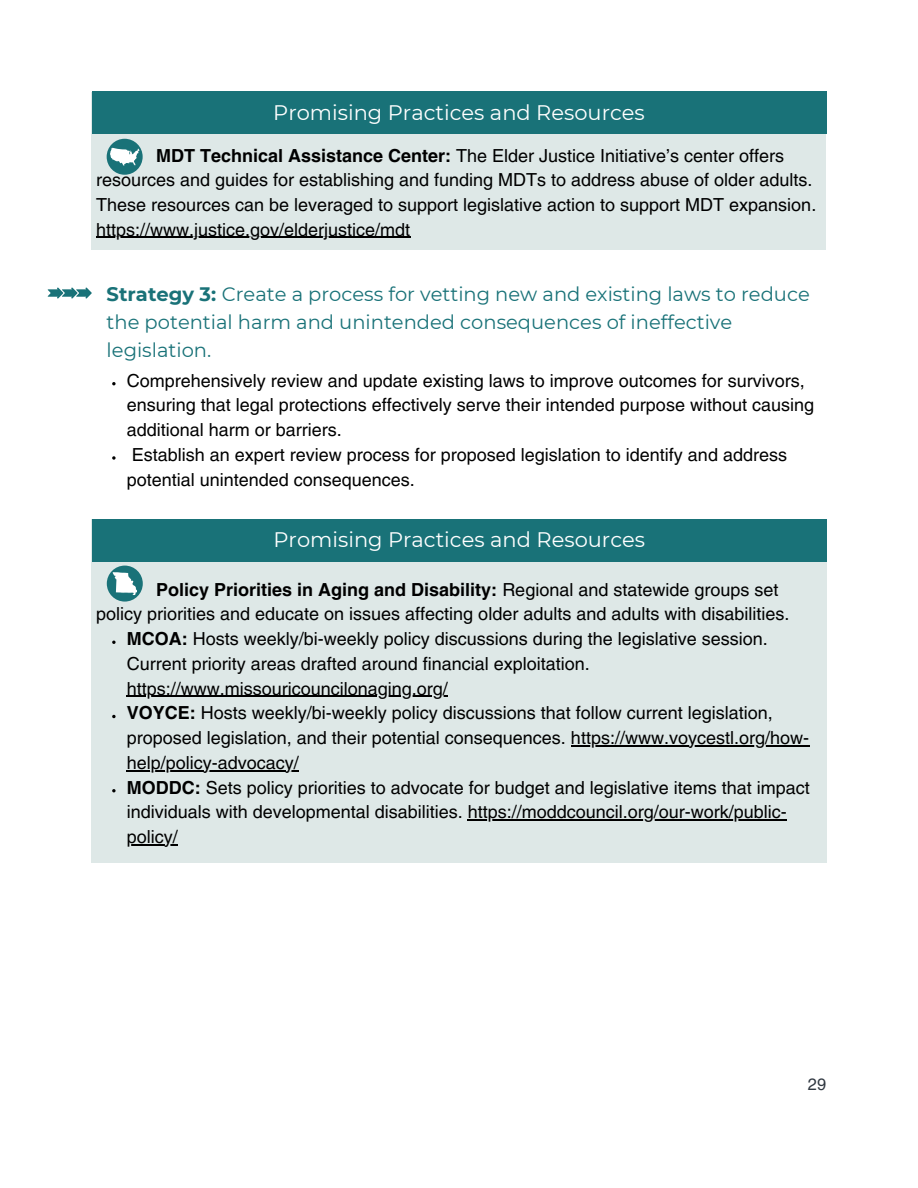
<style>
.page{position:relative;width:918px;height:1188px;background:#fff}
.page>*{position:absolute;margin:0;border:0;box-sizing:border-box;transform-origin:0 0}
.t1{font:21px "Montserrat";color:#fff}
.t2{font:19.5px/28.2px "Montserrat";color:#197278}
.t3{font:18px/24.8px "Helvetica LT Pro";color:#000}
.t4{font:16.5px "Helvetica LT Pro";color:#303841}
.s1{font-weight:700}
</style>
<div class="page">
<svg style="left:47px;top:287px;width:45px;height:11px"></svg>
<div style="left:92px;top:92px;width:734px;height:157px;background:#dee8e7"></div>
<hr style="left:96px;top:237px;width:314px;height:1px;background:#000">
<div style="left:107px;top:139px;width:36px;height:36px;background:#197278;border-radius:50%"></div>
<svg style="left:110px;top:148px;width:30px;height:18px"></svg>
<svg style="left:112px;top:382px;width:4px;height:3px"></svg>
<svg style="left:112px;top:456px;width:4px;height:4px"></svg>
<div style="left:92px;top:519px;width:734px;height:343px;background:#dee8e7"></div>
<svg style="left:112px;top:641px;width:4px;height:3px"></svg>
<hr style="left:127px;top:696px;width:321px;height:1px;background:#000">
<svg style="left:112px;top:715px;width:4px;height:3px"></svg>
<hr style="left:571px;top:745px;width:238px;height:1px;background:#000">
<hr style="left:127px;top:770px;width:172px;height:1px;background:#000">
<svg style="left:112px;top:789px;width:4px;height:3px"></svg>
<hr style="left:468px;top:819px;width:319px;height:2px;background:#000">
<hr style="left:127px;top:844px;width:51px;height:1px;background:#000">
<div style="left:107px;top:566px;width:36px;height:36px;background:#197278;border-radius:50%"></div>
<svg style="left:112px;top:572px;width:25px;height:23px"></svg>
<div style="left:92px;top:92px;width:734px;height:42px;background:#197278"></div>
<div style="left:92px;top:519px;width:734px;height:42px;background:#197278"></div>
<p class="t1" style="left:273px;top:100px;width:373px">Promising Practices and Resources</p>
<h1 class="t3" style="left:96px;top:145px;width:722px;text-indent:60px"><span class="s1">MDT Technical Assistance Center:</span> The Elder Justice Initiative’s center offers resources and guides for establishing and funding MDTs to address abuse of older adults.<br>These resources can be leveraged to support legislative action to support MDT expansion.</h1>
<p class="t3" style="left:96px;top:219px;width:316px">https://www.justice.gov/elderjustice/mdt</p>
<p class="t2" style="left:107px;top:279px;width:705px"><span class="s1">Strategy 3:</span> Create a process for vetting new and existing laws to reduce the potential harm and unintended consequences of ineffective legislation.</p>
<h1 class="t3" style="left:127px;top:370px;width:689px">Comprehensively review and update existing laws to improve outcomes for survivors, ensuring that legal protections effectively serve their intended purpose without causing additional harm or barriers.</h1>
<p class="t3" style="left:127px;top:444px;width:662px">Establish an expert review process for proposed legislation to identify and address potential unintended consequences.</p>
<p class="t1" style="left:274px;top:527px;width:373px">Promising Practices and Resources</p>
<h2 class="t3" style="left:96px;top:579px;width:695px;text-indent:60px"><span class="s1">Policy Priorities in Aging and Disability:</span> Regional and statewide groups set policy priorities and educate on issues affecting older adults and adults with disabilities.</h2>
<p class="t3" style="left:127px;top:628px;width:643px"><span class="s1">MCOA:</span> Hosts weekly/bi-weekly policy discussions during the legislative session.<br>Current priority areas drafted around financial exploitation.</p>
<p class="t3" style="left:127px;top:678px;width:684px">https://www.missouricouncilonaging.org/<br><span class="s1">VOYCE:</span> Hosts weekly/bi-weekly policy discussions that follow current legislation, proposed legislation, and their potential consequences. https://www.voycestl.org/how-</p>
<p class="t3" style="left:127px;top:752px;width:685px">help/policy-advocacy/<br><span class="s1">MODDC:</span> Sets policy priorities to advocate for budget and legislative items that impact individuals with developmental disabilities. https://moddcouncil.org/our-work/public-</p>
<p class="t3" style="left:127px;top:826px;width:53px">policy/</p>
<p class="t4" style="left:808px;top:1078px;width:20px">29</p>
</div>
